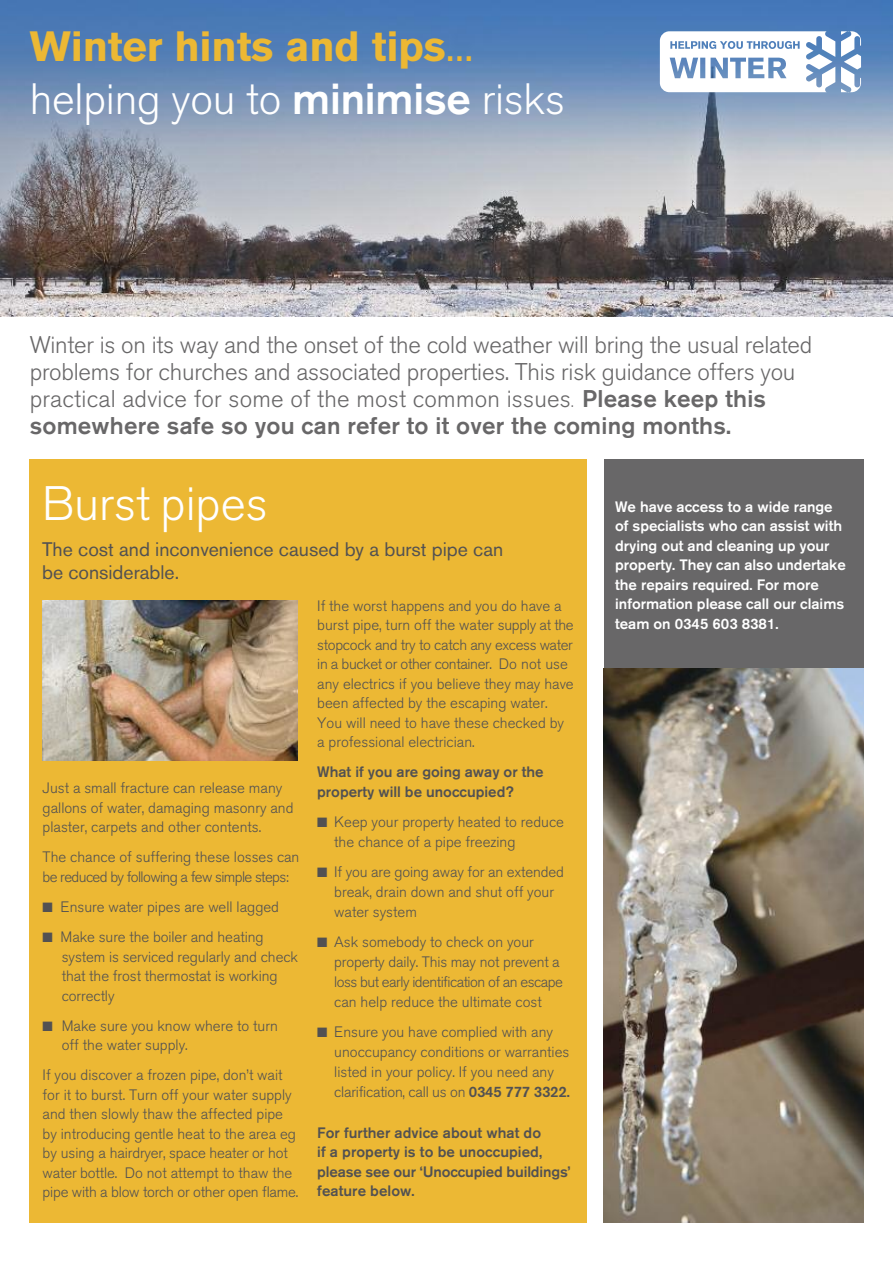
<style>
.page{position:relative;width:893px;height:1263px;background:#fff}
.page>*{position:absolute;margin:0;border:0;box-sizing:border-box;transform-origin:0 0}
.t1{font:300 48px "Akzidenz Grotesk BQ";color:#fff}
.t2{font:300 43.5px "Akzidenz Grotesk BQ";letter-spacing:-.005em;color:#fff}
.t3{font:700 42px "Akzidenz Grotesk BQ";letter-spacing:-.005em;color:#ecb834}
.t4{font:300 24px/27px "Akzidenz Grotesk BQ";letter-spacing:-.01em;color:#686768}
.t5{font:19.5px/22.5px "Akzidenz Grotesk BQ";color:#525152}
.t6{font:300 15px/19.5px "Akzidenz Grotesk BQ";color:#525152}
.t7{font:500 15px/19.5px "Akzidenz Grotesk BQ";color:#fff}
.t8{font:500 15px/19.5px "Akzidenz Grotesk BQ";color:#525152}
.t9{font:300 15px/19.5px "Akzidenz Grotesk BQ";letter-spacing:-.025em;color:#525152}
.s1{font-weight:400}
.s2{font-weight:500}
.s3{font-size:15px}
</style>
<div class="page">
<div style="left:30px;top:459px;width:557px;height:763px;background:#ecb834"></div>
<div style="left:604px;top:459px;width:259px;height:763px;background:#686768"></div>
<img style="left:604px;top:669px;width:259px;height:553px">
<img style="left:42px;top:600px;width:256px;height:161px">
<img style="left:0;top:0;width:893px;height:316px">
<svg style="left:841px;top:31px;width:20px;height:62px"></svg>
<svg style="left:660px;top:31px;width:175px;height:61px"></svg>
<h3 class="t3" style="left:30px;top:30px;width:446px">Winter hints and tips<span class="s1">...</span></h3>
<h2 class="t2" style="left:30px;top:80px;width:537px">helping you to <span class="s2">minimise</span> risks</h2>
<p class="t4" style="left:30px;top:333px;width:784px">Winter is on its way and the onset of the cold weather will bring the usual related problems for churches and associated properties. This risk guidance offers you practical advice for some of the most common issues<span class="s3">.</span> <span class="s2">Please keep this somewhere safe so you can refer to it over the coming months.</span></p>
<h1 class="t1" style="left:42px;top:482px;width:227px">Burst pipes</h1>
<h3 class="t5" style="left:42px;top:540px;width:463px">The cost and inconvenience caused by a burst pipe can be considerable.</h3>
<p class="t6" style="left:43px;top:779px;width:252px">Just a small fracture can release many gallons of water, damaging masonry and plaster, carpets and other contents.</p>
<p class="t9" style="left:43px;top:848px;width:258px">The chance of suffering these losses can be reduced by following a few simple steps:</p>
<p class="t6" style="left:43px;top:898px;width:238px">■ Ensure water pipes are well lagged</p>
<p class="t6" style="left:62px;top:928px;width:238px;text-indent:-19px">■ Make sure the boiler and heating system is serviced regularly and check that the frost thermostat is working correctly</p>
<p class="t6" style="left:62px;top:1017px;width:218px;text-indent:-19px">■ Make sure you know where to turn off the water supply.</p>
<p class="t6" style="left:43px;top:1066px;width:257px">If you discover a frozen pipe, don’t wait for it to burst. Turn off your water supply and then slowly thaw the affected pipe by introducing gentle heat to the area eg by using a hairdryer, space heater or hot water bottle. Do not attempt to thaw the pipe with a blow torch or other open flame.</p>
<p class="t6" style="left:317px;top:597px;width:258px">If the worst happens and you do have a burst pipe, turn off the water supply at the stopcock and try to catch any excess water in a bucket or other container. Do not use any electrics if you believe they may have been affected by the escaping water.<br>You will need to have these checked by a professional electrician.</p>
<p class="t8" style="left:317px;top:762px;width:228px">What if you are going away or the property will be unoccupied?</p>
<p class="t6" style="left:334px;top:813px;width:231px;text-indent:-17px">■ Keep your property heated to reduce the chance of a pipe freezing</p>
<p class="t6" style="left:334px;top:863px;width:231px;text-indent:-17px">■ If you are going away for an extended break, drain down and shut off your water system</p>
<p class="t6" style="left:334px;top:933px;width:230px;text-indent:-17px">■ Ask somebody to check on your property daily. This may not prevent a loss but early identification of an escape can help reduce the ultimate cost</p>
<p class="t6" style="left:334px;top:1023px;width:237px;text-indent:-17px">■ Ensure you have complied with any unoccupancy conditions or warranties listed in your policy. If you need any clarification, call us on <span class="s2">0345 777 3322.</span></p>
<p class="t8" style="left:317px;top:1122px;width:255px">For further advice about what do<br>if a property is to be unoccupied, please see our ‘Unoccupied buildings’ feature below.</p>
<p class="t7" style="left:615px;top:496px;width:232px">We have access to a wide range of specialists who can assist with drying out and cleaning up your property. They can also undertake the repairs required. For more information please call our claims team on 0345 603 8381.</p>
</div>
